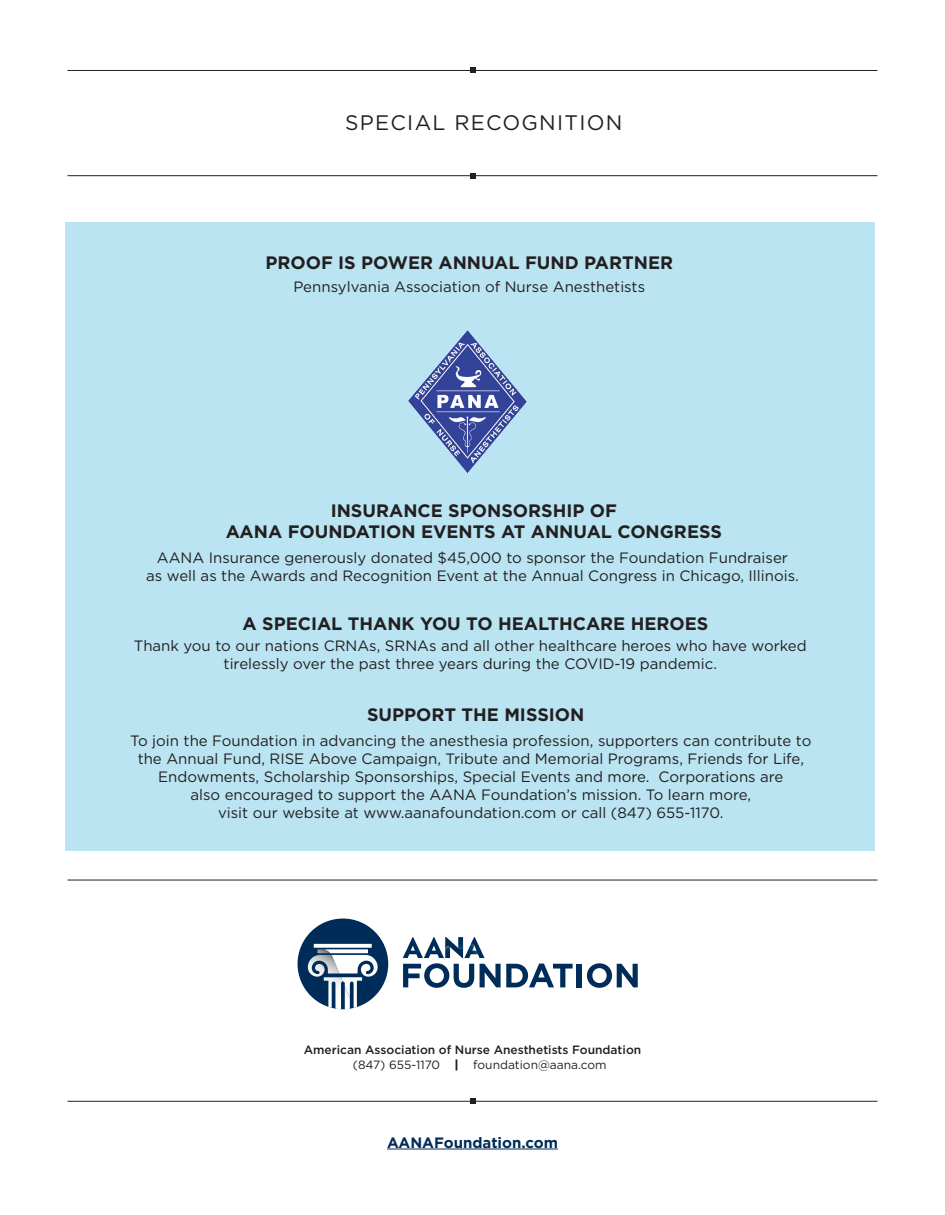
<style>
.page{position:relative;width:945px;height:1215px;background:#fff}
.page>*{position:absolute;margin:0;border:0;box-sizing:border-box;transform-origin:0 0}
.t1{font:21px "Gotham";letter-spacing:.06em;color:#231f20}
.t2{font:700 18px/21.6px "Gotham";color:#231f20;text-align:center}
.t3{font:15px/18px "Gotham";color:#231f20;text-align:center}
.t4{font:700 15px "Gotham";color:#002c59}
.t5{font:500 12px/14.4px "Gotham";color:#231f20}
.s1{font-weight:400}
.s2{font-weight:900}
</style>
<div class="page">
<svg style="left:403px;top:937px;width:170px;height:51px"></svg>
<div style="left:577px;top:964px;width:5px;height:23px;background:#002c59"></div>
<svg style="left:587px;top:963px;width:51px;height:25px"></svg>
<div style="left:298px;top:919px;width:90px;height:90px;background:#002c59;border-radius:50%"></div>
<svg style="left:308px;top:944px;width:70px;height:65px"></svg>
<div style="left:65px;top:222px;width:810px;height:628px;background:#bae4f2"></div>
<hr style="left:68px;top:1101px;width:810px;height:1px;background:#231f20">
<hr style="left:68px;top:70px;width:810px;height:1px;background:#231f20">
<hr style="left:68px;top:175px;width:810px;height:1px;background:#231f20">
<hr style="left:68px;top:880px;width:810px;height:1px;background:#231f20">
<svg style="left:470px;top:1098px;width:5px;height:6px"></svg>
<svg style="left:470px;top:68px;width:5px;height:5px"></svg>
<svg style="left:470px;top:173px;width:5px;height:6px"></svg>
<hr style="left:387px;top:1149px;width:171px;height:1px;background:#002c59">
<img style="left:408px;top:330px;width:119px;height:143px">
<h1 class="t1" style="left:345px;top:109px;width:279px">SPECIAL RECOGNITION</h1>
<p class="t2" style="left:265px;top:251px;width:409px">PROOF IS POWER ANNUAL FUND PARTNER</p>
<p class="t3" style="left:293px;top:278px;width:353px">Pennsylvania Association of Nurse Anesthetists</p>
<p class="t2" style="left:226px;top:499px;width:498px">INSURANCE SPONSORSHIP OF<br>AANA FOUNDATION EVENTS AT ANNUAL CONGRESS</p>
<p class="t3" style="left:146px;top:549px;width:654px">AANA Insurance generously donated $45,000 to sponsor the Foundation Fundraiser<br>as well as the Awards and Recognition Event at the Annual Congress in Chicago, Illinois.</p>
<p class="t2" style="left:243px;top:613px;width:467px">A SPECIAL THANK YOU TO HEALTHCARE HEROES</p>
<p class="t3" style="left:134px;top:637px;width:674px">Thank you to our nations CRNAs, SRNAs and all other healthcare heroes who have worked tirelessly over the past three years during the COVID-19 pandemic.</p>
<p class="t2" style="left:367px;top:704px;width:219px">SUPPORT THE MISSION</p>
<p class="t3" style="left:130px;top:731px;width:683px">To join the Foundation in advancing the anesthesia profession, supporters can contribute to the Annual Fund, RISE Above Campaign, Tribute and Memorial Programs, Friends for Life, Endowments, Scholarship Sponsorships, Special Events and more. Corporations are<br>also encouraged to support the AANA Foundation’s mission. To learn more,<br>visit our website at www.aanafoundation.com or call (847) 655-1170.</p>
<p class="t5" style="left:353px;top:1043px;width:290px;text-indent:-49px">American Association of Nurse Anesthetists Foundation <span class="s1">(847) 655-1170</span> <span class="s2">|</span> <span class="s1">foundation@aana.com</span></p>
<p class="t4" style="left:387px;top:1132px;width:172px">AANAFoundation.com</p>
</div>
